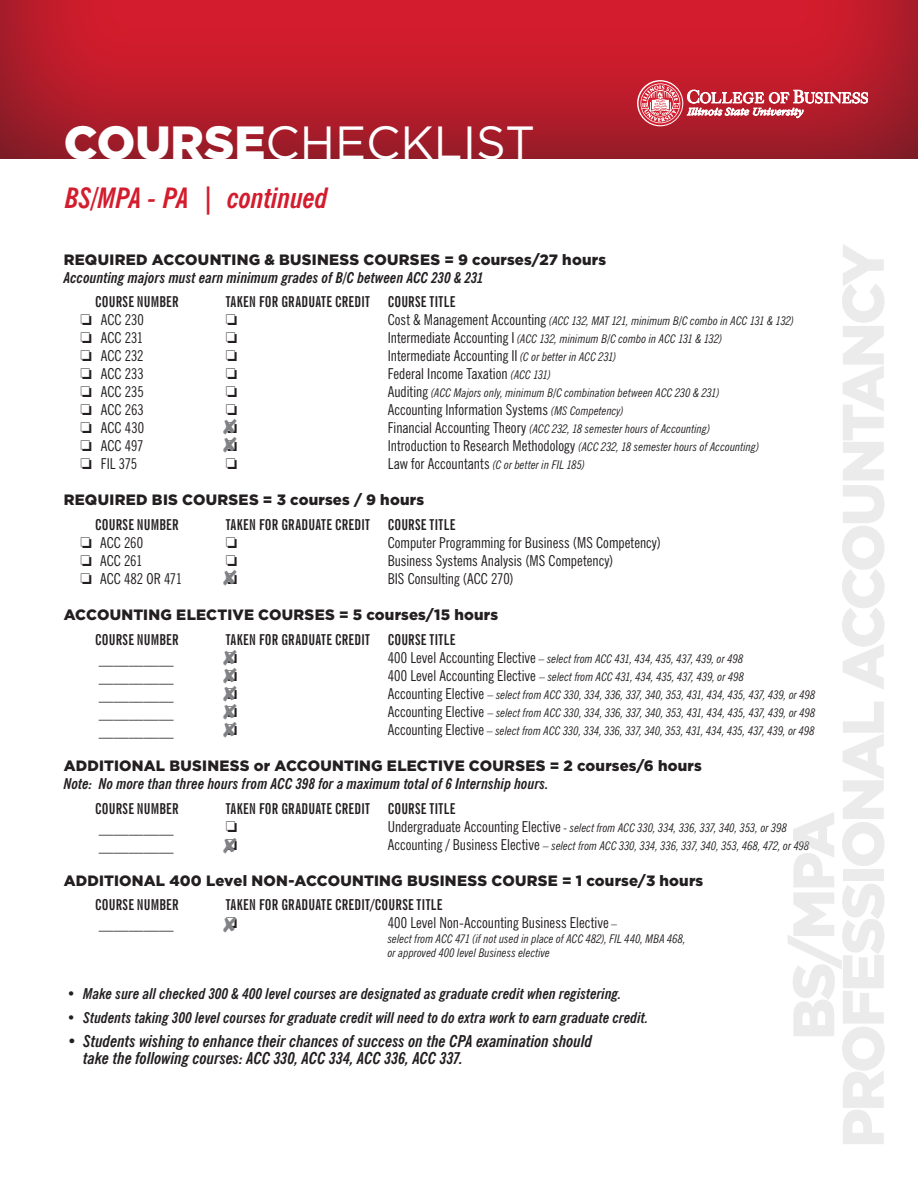
<style>
.page{position:relative;width:918px;height:1188px;background:#fff}
.page>*{position:absolute;margin:0;border:0;box-sizing:border-box;transform-origin:0 0}
.t1{font:46.5px "Gotham";color:#fff}
.t2{font:italic 700 condensed 28.35px "News Gothic BT";letter-spacing:-.01em;color:#d31c2d}
.t3{font:italic 700 condensed 16.5px "News Gothic BT";letter-spacing:-.005em;color:#231f20}
.t4{font:condensed 15px "News Gothic BT";color:#231f20}
.t5{font:italic 700 condensed 15px "News Gothic BT";color:#231f20}
.t6{font:900 15px "Gotham";letter-spacing:.015em;color:#231f20}
.t7{font:700 extra-condensed 15px "News Gothic BT";letter-spacing:.02em;color:#231f20}
.t8{font:italic condensed 12px "News Gothic BT";letter-spacing:.01em;color:#231f20}
.s1{font-weight:900}
.s2{font-style:normal;font-size:15px}
.s3{font-style:italic;font-size:12px}
</style>
<div class="page">
<div style="left:0;top:0;width:918px;height:160px;background:#231f20;opacity:.75"></div>
<svg style="left:637px;top:80px;width:46px;height:46px"></svg>
<svg style="left:639px;top:81px;width:229px;height:44px;background:#c9505c"></svg>
<p class="t1" style="left:64px;top:112px;width:473px"><span class="s1">COURSE</span>CHECKLIST</p>
<p class="t2" style="left:65px;top:181px;width:264px">BS/MPA - PA | continued</p>
<p class="t6" style="left:64px;top:249px;width:544px">REQUIRED ACCOUNTING &amp; BUSINESS COURSES = 9 courses/27 hours</p>
<p class="t5" style="left:64px;top:268px;width:421px">Accounting majors must earn minimum grades of B/C between ACC 230 &amp; 231</p>
<p class="t7" style="left:95px;top:293px;width:85px">COURSE NUMBER</p>
<p class="t7" style="left:226px;top:293px;width:231px">TAKEN FOR GRADUATE CREDIT COURSE TITLE</p>
<p class="t4" style="left:80px;top:311px;width:65px">□ ACC 230</p>
<p class="t8" style="left:388px;top:314px;width:408px"><span class="s2">Cost &amp; Management Accounting</span> (ACC 132, MAT 121, minimum B/C combo in ACC 131 &amp; 132)</p>
<p class="t4" style="left:80px;top:329px;width:64px">□ ACC 231</p>
<p class="t8" style="left:388px;top:332px;width:336px"><span class="s2">Intermediate Accounting I</span> (ACC 132, minimum B/C combo in ACC 131 &amp; 132)</p>
<p class="t4" style="left:80px;top:347px;width:65px">□ ACC 232</p>
<p class="t4" style="left:388px;top:347px;width:230px">Intermediate Accounting II <span class="s3">(C or better in ACC 231)</span></p>
<p class="t4" style="left:80px;top:365px;width:65px">□ ACC 233</p>
<p class="t4" style="left:388px;top:365px;width:165px">Federal Income Taxation <span class="s3">(ACC 131)</span></p>
<p class="t4" style="left:80px;top:383px;width:65px">□ ACC 235</p>
<p class="t8" style="left:388px;top:386px;width:334px"><span class="s2">Auditing</span> (ACC Majors only, minimum B/C combination between ACC 230 &amp; 231)</p>
<p class="t4" style="left:80px;top:401px;width:65px">□ ACC 263</p>
<p class="t4" style="left:388px;top:401px;width:237px">Accounting Information Systems <span class="s3">(MS Competency)</span></p>
<p class="t4" style="left:80px;top:419px;width:65px">□ ACC 430</p>
<p class="t8" style="left:388px;top:422px;width:324px"><span class="s2">Financial Accounting Theory</span> (ACC 232, 18 semester hours of Accounting)</p>
<p class="t4" style="left:80px;top:437px;width:65px">□ ACC 497</p>
<p class="t8" style="left:388px;top:440px;width:373px"><span class="s2">Introduction to Research Methodology</span> (ACC 232, 18 semester hours of Accounting)</p>
<p class="t4" style="left:80px;top:455px;width:58px">□ FIL 375</p>
<p class="t8" style="left:388px;top:458px;width:199px"><span class="s2">Law for Accountants</span> (C or better in FIL 185)</p>
<p class="t6" style="left:64px;top:490px;width:362px">REQUIRED BIS COURSES = 3 courses / 9 hours</p>
<p class="t7" style="left:95px;top:516px;width:85px">COURSE NUMBER</p>
<p class="t7" style="left:226px;top:516px;width:231px">TAKEN FOR GRADUATE CREDIT COURSE TITLE</p>
<p class="t4" style="left:80px;top:534px;width:64px">□ ACC 260</p>
<p class="t4" style="left:388px;top:534px;width:275px">Computer Programming for Business (MS Competency)</p>
<p class="t4" style="left:80px;top:552px;width:64px">□ ACC 261</p>
<p class="t4" style="left:388px;top:552px;width:227px">Business Systems Analysis (MS Competency)</p>
<p class="t4" style="left:80px;top:570px;width:103px">□ ACC 482 OR 471</p>
<p class="t4" style="left:388px;top:570px;width:127px">BIS Consulting (ACC 270)</p>
<p class="t6" style="left:64px;top:605px;width:436px">ACCOUNTING ELECTIVE COURSES = 5 courses/15 hours</p>
<p class="t7" style="left:95px;top:631px;width:85px">COURSE NUMBER</p>
<p class="t7" style="left:226px;top:631px;width:231px">TAKEN FOR GRADUATE CREDIT COURSE TITLE</p>
<p class="t4" style="left:99px;top:648px;width:77px">__________</p>
<p class="t8" style="left:388px;top:651px;width:357px"><span class="s2">400 Level Accounting Elective</span> – select from ACC 431, 434, 435, 437, 439, or 498</p>
<p class="t4" style="left:99px;top:666px;width:77px">__________</p>
<p class="t4" style="left:99px;top:684px;width:77px">__________</p>
<p class="t4" style="left:99px;top:702px;width:77px">__________</p>
<p class="t8" style="left:388px;top:669px;width:358px"><span class="s2">400 Level Accounting Elective</span> – select from ACC 431, 434, 435, 437, 439, or 498</p>
<p class="t8" style="left:388px;top:687px;width:429px"><span class="s2">Accounting Elective</span> – select from ACC 330, 334, 336, 337, 340, 353, 431, 434, 435, 437, 439, or 498</p>
<p class="t8" style="left:388px;top:705px;width:429px"><span class="s2">Accounting Elective</span> – select from ACC 330, 334, 336, 337, 340, 353, 431, 434, 435, 437, 439, or 498</p>
<p class="t8" style="left:388px;top:723px;width:428px"><span class="s2">Accounting Elective</span> – select from ACC 330, 334, 336, 337, 340, 353, 431, 434, 435, 437, 439, or 498</p>
<p class="t6" style="left:64px;top:755px;width:640px">ADDITIONAL BUSINESS or ACCOUNTING ELECTIVE COURSES = 2 courses/6 hours</p>
<p class="t5" style="left:64px;top:774px;width:487px">Note: No more than three hours from ACC 398 for a maximum total of 6 Internship hours.</p>
<p class="t7" style="left:95px;top:799px;width:85px">COURSE NUMBER</p>
<p class="t7" style="left:226px;top:799px;width:231px">TAKEN FOR GRADUATE CREDIT COURSE TITLE</p>
<p class="t4" style="left:99px;top:817px;width:77px">__________</p>
<p class="t4" style="left:99px;top:720px;width:77px">__________</p>
<p class="t8" style="left:388px;top:820px;width:401px"><span class="s2">Undergraduate Accounting Elective</span> - select from ACC 330, 334, 336, 337, 340, 353, or 398</p>
<p class="t8" style="left:388px;top:838px;width:423px"><span class="s2">Accounting / Business Elective</span> – select from ACC 330, 334, 336, 337, 340, 353, 468, 472, or 498</p>
<p class="t6" style="left:64px;top:870px;width:641px">ADDITIONAL 400 Level NON-ACCOUNTING BUSINESS COURSE = 1 course/3 hours</p>
<p class="t7" style="left:95px;top:896px;width:85px">COURSE NUMBER</p>
<p class="t7" style="left:226px;top:896px;width:218px">TAKEN FOR GRADUATE CREDIT/COURSE TITLE</p>
<p class="t4" style="left:99px;top:914px;width:77px">__________</p>
<p class="t4" style="left:99px;top:835px;width:77px">__________</p>
<p class="t4" style="left:388px;top:914px;width:231px">400 Level Non-Accounting Business Elective <span class="s3">–</span></p>
<p class="t8" style="left:388px;top:931px;width:300px">select from ACC 471 (if not used in place of ACC 482), FIL 440, MBA 468,</p>
<p class="t8" style="left:388px;top:946px;width:164px">or approved 400 level Business elective</p>
<p class="t5" style="left:67px;top:985px;width:556px">• Make sure all checked 300 &amp; 400 level courses are designated as graduate credit when registering.</p>
<p class="t5" style="left:67px;top:1009px;width:583px">• Students taking 300 level courses for graduate credit will need to do extra work to earn graduate credit.</p>
<p class="t3" style="left:67px;top:1031px;width:527px">• Students wishing to enhance their chances of success on the CPA examination should</p>
<p class="t3" style="left:83px;top:1048px;width:381px">take the following courses: ACC 330, ACC 334, ACC 336, ACC 337.</p>
</div>
